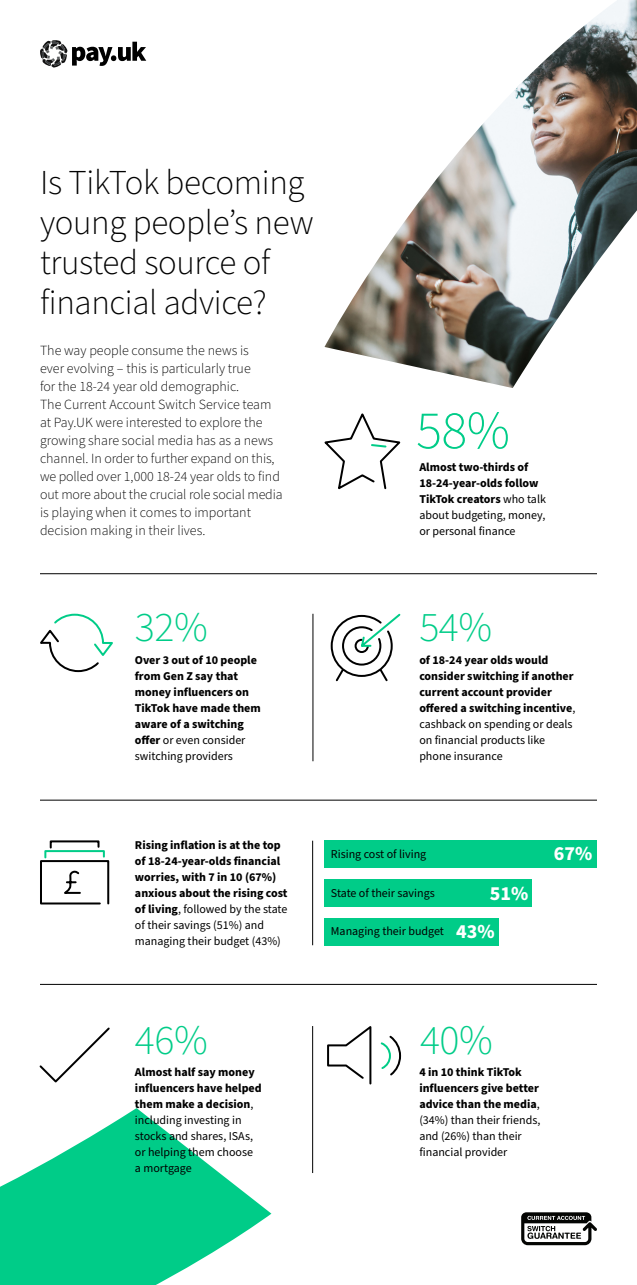
<style>
.page{position:relative;width:637px;height:1285px;background:#fff}
.page>*{position:absolute;margin:0;border:0;box-sizing:border-box;transform-origin:0 0}
.Cover_Title{font:300 54px "Source Sans Pro";color:#0c8}
.Cover_Title-2{font:300 42px "Source Sans Pro";letter-spacing:-.01em;color:#0c8}
.Cover_Title-3{font:300 35px/40px "Source Sans Pro";letter-spacing:-.01em;color:#000}
.Body_copy_10pt{font:700 20px "Source Sans Pro";color:#fff}
.Body_copy_10pt-2{font:300 14px/18px "Source Sans Pro";color:#000}
.Body_copy_10pt-3{font:700 12px/16px "Source Sans Pro";color:#000}
.Body_copy_10pt-4{font:12px/16px "Source Sans Pro";color:#000}
.s1{font-weight:400}
.s2{font-weight:700}
</style>
<div class="page">
<svg style="left:0;top:1108px;width:271px;height:177px;fill:#0c8"></svg>
<svg style="left:40px;top:40px;width:106px;height:28px"></svg>
<svg style="left:324px;top:413px;width:77px;height:77px"></svg>
<svg style="left:521px;top:1212px;width:76px;height:33px"></svg>
<img style="left:324px;top:0;width:313px;height:388px">
<svg style="left:40px;top:840px;width:70px;height:65px"></svg>
<hr style="left:40px;top:574px;width:557px;height:1px;background:#000">
<hr style="left:40px;top:800px;width:557px;height:1px;background:#000">
<hr style="left:40px;top:984px;width:557px;height:1px;background:#000">
<svg style="left:327px;top:1026px;width:45px;height:59px"></svg>
<svg style="left:380px;top:1035px;width:22px;height:41px"></svg>
<svg style="left:39px;top:1027px;width:71px;height:56px"></svg>
<hr style="left:312px;top:1026px;width:1px;height:147px;background:#000">
<hr style="left:312px;top:841px;width:1px;height:104px;background:#000">
<svg style="left:40px;top:613px;width:73px;height:60px"></svg>
<hr style="left:313px;top:614px;width:1px;height:147px;background:#000">
<svg style="left:330px;top:613px;width:71px;height:69px"></svg>
<div style="left:324px;top:840px;width:273px;height:27px;background:#0c8"></div>
<div style="left:324px;top:879px;width:208px;height:27px;background:#0c8"></div>
<div style="left:324px;top:918px;width:175px;height:27px;background:#0c8"></div>
<p class="Cover_Title-3" style="left:40px;top:164px;width:275px">Is TikTok becoming young people’s new trusted source of financial advice?</p>
<p class="Body_copy_10pt-2" style="left:40px;top:342px;width:244px">The way people consume the news is<br>ever evolving – this is particularly true<br>for the 18-24 year old demographic.<br>The Current Account Switch Service team at Pay.UK were interested to explore the growing share social media has as a news channel. In order to further expand on this, we polled over 1,000 18-24 year olds to find out more about the crucial role social media is playing when it comes to important decision making in their lives.</p>
<p class="Cover_Title-2" style="left:135px;top:599px;width:74px">32%</p>
<p class="Body_copy_10pt-3" style="left:135px;top:652px;width:128px">Over 3 out of 10 people from Gen Z say that money influencers on<br>TikTok have made them aware of a switching offer <span class="s1">or even consider switching providers</span></p>
<p class="Cover_Title" style="left:416px;top:394px;width:95px">58%</p>
<p class="Body_copy_10pt-3" style="left:419px;top:460px;width:128px">Almost two-thirds of<br>18-24-year-olds follow<br>TikTok creators <span class="s1">who talk about budgeting, money, or personal finance</span></p>
<p class="Cover_Title-2" style="left:419px;top:599px;width:74px">54%</p>
<p class="Body_copy_10pt-3" style="left:419px;top:652px;width:158px">of 18-24 year olds would consider switching if another current account provider offered a switching incentive<span class="s1">, cashback on spending or deals on financial products like phone insurance</span></p>
<p class="Body_copy_10pt-3" style="left:135px;top:838px;width:154px">Rising inflation is at the top of 18-24-year-olds financial worries, with 7 in 10 (67%) anxious about the rising cost of living<span class="s1">, followed by the state of their savings (51%) and managing their budget (43%)</span></p>
<p class="Body_copy_10pt-4" style="left:331px;top:846px;width:97px">Rising cost of living</p>
<p class="Body_copy_10pt-4" style="left:331px;top:885px;width:105px">State of their savings</p>
<p class="Body_copy_10pt-4" style="left:331px;top:923px;width:115px">Managing their budget</p>
<p class="Body_copy_10pt" style="left:490px;top:879px;width:40px">51%</p>
<p class="Body_copy_10pt" style="left:456px;top:918px;width:40px">43%</p>
<p class="Body_copy_10pt" style="left:554px;top:840px;width:40px">67%</p>
<p class="Cover_Title-2" style="left:135px;top:1012px;width:74px">46%</p>
<p class="Body_copy_10pt-4" style="left:135px;top:1064px;width:128px"><span class="s2">Almost half say money influencers have helped them make a decision</span>, including investing in stocks and shares, ISAs, or helping them choose a mortgage</p>
<p class="Cover_Title-2" style="left:420px;top:1012px;width:74px">40%</p>
<p class="Body_copy_10pt-4" style="left:419px;top:1064px;width:123px"><span class="s2">4 in 10 think TikTok influencers give better advice than the media</span>, (34%) than their friends, and (26%) than their financial provider</p>
</div>
